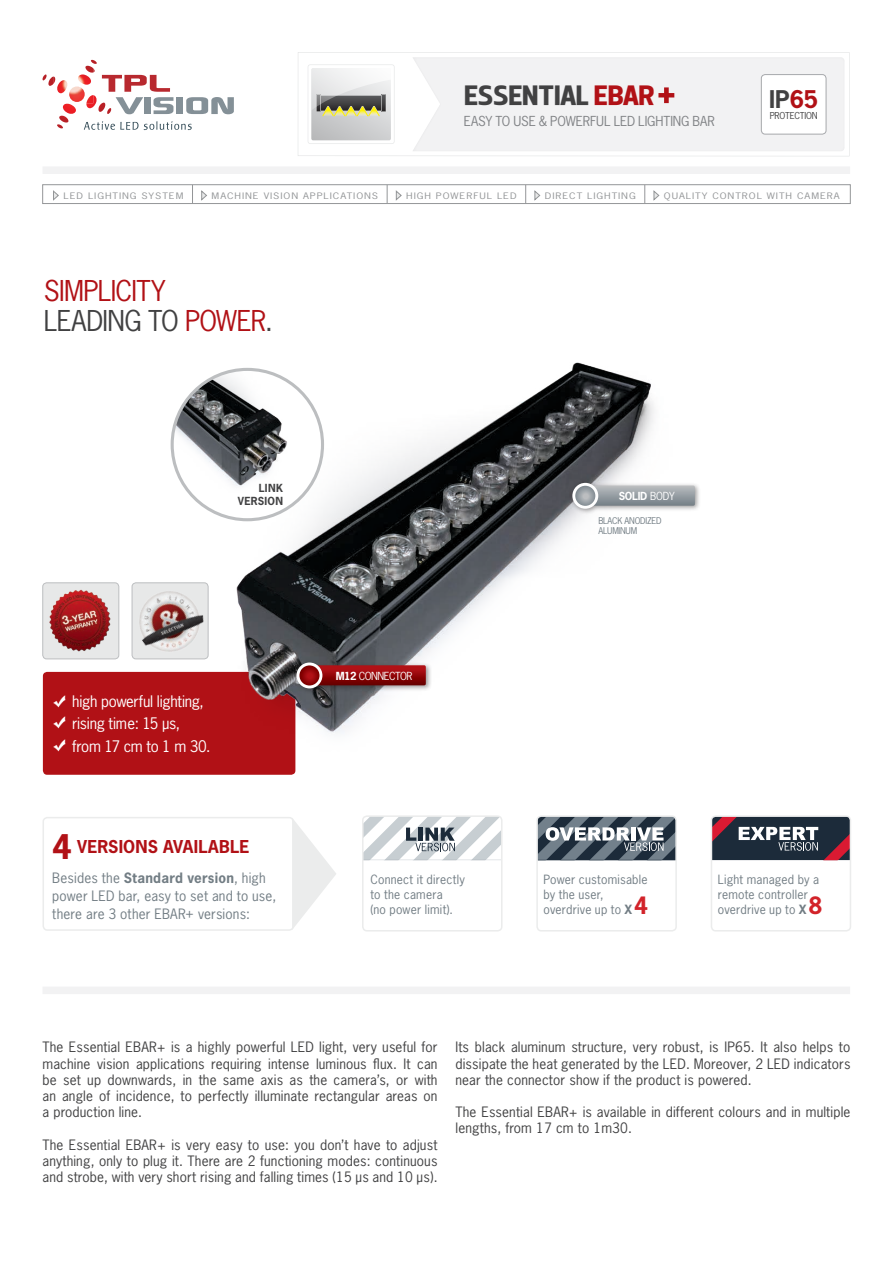
<style>
.page{position:relative;width:893px;height:1263px;background:#fff}
.page>*{position:absolute;margin:0;border:0;box-sizing:border-box;transform-origin:0 0}
.t1{font:700 28.5px "Dyno";letter-spacing:-.025em;color:#414142}
.t2{font:27px/30px "News Gothic Std";letter-spacing:-.025em;color:#b11116}
.t3{font:700 22.95px "News Gothic Std";color:#414142}
.t4{font:700 16.65px "News Gothic Std";letter-spacing:.01em;color:#b11116}
.t5{font:15px/22.5px "News Gothic Std";letter-spacing:-.025em;color:#fff}
.t6{font:13.5px/16.2px "News Gothic Std";letter-spacing:.01em;color:#414142;text-align:justify}
.t7{font:13.5px/18px "News Gothic Std";color:#727d84}
.t8{font:12.9px "News Gothic Std";letter-spacing:-.01em;color:#808285}
.t9{font:12px/15px "News Gothic Std";letter-spacing:.025em;color:#727d84}
.t10{font:10.5px "News Gothic Std";letter-spacing:-.05em;color:#fff}
.t11{font:700 10.5px/13.5px "News Gothic Std";letter-spacing:.025em;color:#414142;text-align:right}
.t12{font:700 10.5px "News Gothic Std";letter-spacing:-.025em;color:#fff}
.t13{font:9px "News Gothic Std";letter-spacing:-.025em;color:#414142}
.t14{font:8.7px/10.5px "News Gothic Std";letter-spacing:-.025em;color:#727d84}
.t15{font:8.4px "News Gothic Std";letter-spacing:.09em;color:#949698;scale:1.25 1}
.s1{color:#b11116}
.s2{color:#414142}
.s3{font-weight:400}
.s4{font-size:31.95px}
.s5{font-weight:700}
.s6{font-weight:700;font-size:22.5px;color:#d2232a}
</style>
<div class="page">
<div style="left:43px;top:672px;width:252px;height:103px;background:#b11116;border-radius:4px"></div>
<img style="left:53px;top:695px;width:13px;height:13px">
<img style="left:53px;top:716px;width:13px;height:13px">
<img style="left:53px;top:739px;width:13px;height:13px">
<img style="left:122px;top:362px;width:532px;height:412px">
<svg style="left:42px;top:60px;width:192px;height:70px"></svg>
<div style="left:293px;top:659px;width:139px;height:36px;background:#231f20;opacity:.45"></div>
<svg style="left:317px;top:665px;width:109px;height:20px"></svg>
<svg style="left:298px;top:664px;width:23px;height:23px"></svg>
<div style="left:297px;top:662px;width:25px;height:26px;border:3px solid #fff;border-radius:50%"></div>
<div style="left:569px;top:480px;width:132px;height:35px;background:#231f20;opacity:.45"></div>
<svg style="left:593px;top:486px;width:102px;height:20px"></svg>
<svg style="left:574px;top:484px;width:23px;height:23px"></svg>
<div style="left:572px;top:483px;width:26px;height:26px;border:3px solid #fff;border-radius:50%"></div>
<div style="left:43px;top:166px;width:807px;height:8px;background:#f2f2f3"></div>
<div style="left:43px;top:986px;width:807px;height:8px;background:#f2f2f3"></div>
<svg style="left:298px;top:52px;width:551px;height:104px"></svg>
<svg style="left:308px;top:64px;width:87px;height:80px"></svg>
<div style="left:412px;top:57px;width:432px;height:94px;background:#f2f2f3"></div>
<svg style="left:53px;top:191px;width:6px;height:9px"></svg>
<svg style="left:192px;top:187px;width:1px;height:15px"></svg>
<svg style="left:201px;top:191px;width:6px;height:9px"></svg>
<svg style="left:387px;top:187px;width:1px;height:15px"></svg>
<svg style="left:396px;top:191px;width:6px;height:9px"></svg>
<svg style="left:525px;top:187px;width:1px;height:15px"></svg>
<svg style="left:535px;top:191px;width:5px;height:9px"></svg>
<svg style="left:644px;top:187px;width:1px;height:15px"></svg>
<svg style="left:654px;top:191px;width:5px;height:9px"></svg>
<div style="left:43px;top:185px;width:807px;height:19px;border:1px solid #949698"></div>
<div style="left:761px;top:75px;width:65px;height:59px;background:#fff;border-radius:4px"></div>
<div style="left:761px;top:74px;width:65px;height:60px;border:1px solid #a7a9ac;border-radius:4px"></div>
<div style="left:172px;top:369px;width:150px;height:151px;background:#fff;border-radius:50%"></div>
<img style="left:172px;top:369px;width:150px;height:135px">
<div style="left:171px;top:368px;width:153px;height:153px;border:3px solid #bcbec0;border-radius:50%"></div>
<div style="left:43px;top:583px;width:76px;height:76px;background:#e7e8e8;border-radius:4px"></div>
<img style="left:49px;top:589px;width:62px;height:63px">
<div style="left:43px;top:583px;width:76px;height:76px;border:1px solid #bcbec0;border-radius:4px"></div>
<img style="left:132px;top:583px;width:76px;height:76px">
<div style="left:132px;top:583px;width:76px;height:76px;border:1px solid #bcbec0;border-radius:4px"></div>
<svg style="left:714px;top:818px;width:134px;height:42px"></svg>
<div style="left:711px;top:815px;width:140px;height:116px;border:2px solid #ebecec;border-radius:4px"></div>
<svg style="left:539px;top:818px;width:135px;height:42px"></svg>
<div style="left:536px;top:815px;width:141px;height:116px;border:2px solid #ebecec;border-radius:4px"></div>
<svg style="left:365px;top:818px;width:134px;height:42px"></svg>
<div style="left:362px;top:815px;width:140px;height:116px;border:2px solid #ebecec;border-radius:4px"></div>
<div style="left:43px;top:817px;width:251px;height:114px;border:2px solid #ebecec;border-radius:4px"></div>
<svg style="left:292px;top:818px;width:44px;height:112px"></svg>
<h1 class="t1" style="left:464px;top:78px;width:193px">ESSENTIAL <span class="s1">EBAR</span></h1>
<p class="t8" style="left:464px;top:113px;width:253px">EASY TO USE &amp; POWERFUL LED LIGHTING BAR</p>
<h3 class="t3" style="left:769px;top:84px;width:51px">IP<span class="s1">65</span></h3>
<p class="t13" style="left:770px;top:109px;width:49px">protection</p>
<p class="t15" style="left:63px;top:190px;width:98px">Led lighting system</p>
<p class="t15" style="left:212px;top:190px;width:135px">Machine vision applications</p>
<p class="t15" style="left:406px;top:190px;width:90px">high powerful Led</p>
<p class="t15" style="left:545px;top:190px;width:74px">Direct lighting</p>
<p class="t15" style="left:664px;top:190px;width:142px">quality control with camera</p>
<h2 class="t2" style="left:44px;top:276px;width:231px">simplicity<br><span class="s2">leading to</span> power<span class="s2">.</span></h2>
<p class="t11" style="left:238px;top:481px;width:47px">LINK<br>VERSION</p>
<p class="t12" style="left:619px;top:489px;width:58px">SOLID <span class="s3">body</span></p>
<p class="t14" style="left:598px;top:515px;width:65px">black anodized aluminum</p>
<p class="t5" style="left:72px;top:690px;width:140px">high powerful lighting, rising time: 15 μs, from 17 cm to 1 m 30.</p>
<p class="t4" style="left:52px;top:836px;width:199px"><span class="s4">4</span> VERSIONS AVAILABLE</p>
<p class="t7" style="left:52px;top:869px;width:215px">Besides the <span class="s5">STANDARD VERSION</span>, high power LED</p>
<p class="t7" style="left:52px;top:887px;width:225px;text-indent:66px">bar, easy to set and to use, there are 3 other EBAR</p>
<p class="t7" style="left:185px;top:905px;width:66px">+ versions:</p>
<p class="t10" style="left:336px;top:669px;width:78px"><span class="s5">M12</span> connector</p>
<p class="t9" style="left:370px;top:872px;width:96px">Connect it directly to the camera<br>(no power limit).</p>
<p class="t9" style="left:543px;top:872px;width:106px">Power customisable by the user, overdrive up to <span class="s5">X</span><span class="s6">4</span></p>
<p class="t9" style="left:718px;top:872px;width:106px">Light managed by a remote controller overdrive up to <span class="s5">X</span><span class="s6">8</span></p>
<p class="t6" style="left:43px;top:1039px;width:92px">The Essential EBAR</p>
<p class="t6" style="left:157px;top:1039px;width:143px">+ is a highly powerful LED</p>
<p class="t6" style="left:43px;top:1039px;width:396px;text-indent:277px">light, very useful for machine vision applications requiring intense luminous flux. It can be set up downwards, in the same axis as the camera’s, or with an angle of incidence, to perfectly illuminate rectangular areas on a production line.</p>
<p class="t6" style="left:43px;top:1136px;width:92px">The Essential EBAR</p>
<p class="t6" style="left:43px;top:1136px;width:396px;text-indent:115px">+ is very easy to use: you don’t have to adjust anything, only to plug it. There are 2 functioning modes: continuous and strobe, with very short rising and falling times (15 μs and 10 μs).</p>
<p class="t6" style="left:455px;top:1039px;width:396px">Its black aluminum structure, very robust, is IP65. It also helps to dissipate the heat generated by the LED . Moreover, 2 LED</p>
<p class="t6" style="left:794px;top:1055px;width:58px">indicators</p>
<p class="t6" style="left:455px;top:1071px;width:298px">near the connector show if the product is powered.</p>
<p class="t6" style="left:455px;top:1104px;width:91px">The Essential EBAR</p>
<p class="t6" style="left:455px;top:1104px;width:396px;text-indent:113px">+ is available in different colours and in multiple lengths, from 17 cm to 1m30.</p>
</div>
